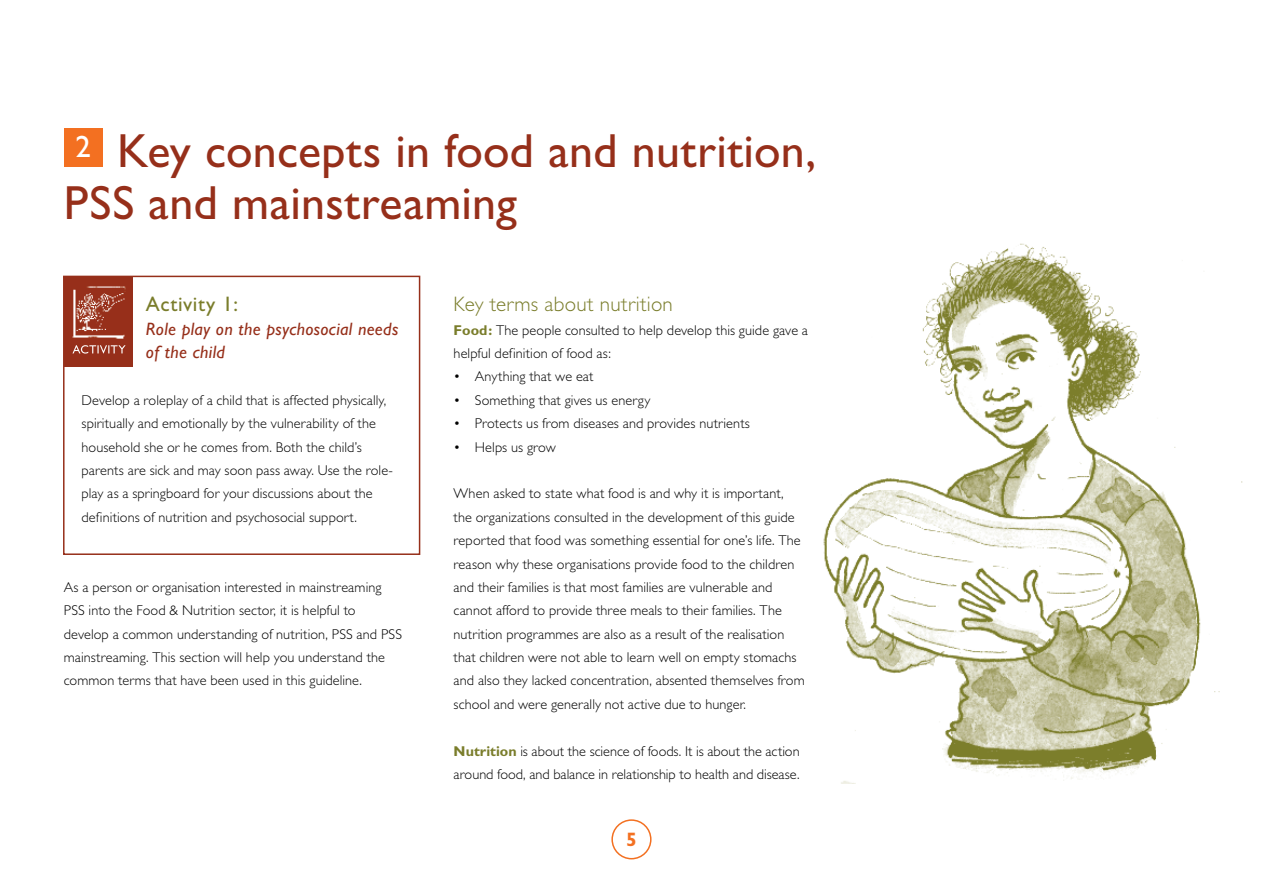
<style>
.page{position:relative;width:1263px;height:893px;background:#fff}
.page>*{position:absolute;margin:0;border:0;box-sizing:border-box;transform-origin:0 0}
.t1{font:48px/52.5px "Gill Sans";letter-spacing:.005em;color:#962f1a}
.t2{font:300 21px "Gill Sans";letter-spacing:.015em;color:#7a7d2b}
.t3{font:21px "Gill Sans";letter-spacing:.03em;color:#7a7d2b}
.t4{font:700 19.5px "Gill Sans";color:#f37021}
.t5{font:italic 18px/23.4px "Gill Sans";letter-spacing:.02em;color:#962f1a}
.t6{font:300 14.25px/23.4px "Gill Sans";letter-spacing:.005em;color:#000}
.s1{font-weight:700;color:#7a7d2b}
</style>
<div class="page">
<div style="left:611px;top:819px;width:40px;height:40px;border:2px solid #f37021;border-radius:50%"></div>
<div style="left:64px;top:128px;width:39px;height:39px;background:#f37021"></div>
<div style="left:63px;top:276px;width:357px;height:279px;border:2px solid #962f1a"></div>
<img style="left:823px;top:243px;width:420px;height:541px">
<div style="left:65px;top:277px;width:68px;height:90px;background:#962f1a"></div>
<img style="left:72px;top:286px;width:54px;height:53px">
<svg style="left:72px;top:345px;width:54px;height:9px"></svg>
<h1 class="t1" style="left:64px;top:124px;width:754px"><sup>2</sup> Key concepts in food and nutrition,<br>PSS and mainstreaming</h1>
<h2 class="t3" style="left:146px;top:292px;width:93px">Activity 1:</h2>
<p class="t5" style="left:146px;top:317px;width:254px">Role play on the psychosocial needs of the child</p>
<p class="t6" style="left:82px;top:388px;width:313px">Develop a roleplay of a child that is affected physically, spiritually and emotionally by the vulnerability of the household she or he comes from. Both the child’s parents are sick and may soon pass away. Use the role&shy;play as a springboard for your discussions about the definitions of nutrition and psychosocial support.</p>
<p class="t6" style="left:64px;top:576px;width:340px">As a person or organisation interested in mainstreaming PSS into the Food &amp; Nutrition sector, it is helpful to develop a common understanding of nutrition, PSS and PSS mainstreaming. This section will help you understand the common terms that have been used in this guideline.</p>
<h2 class="t2" style="left:454px;top:292px;width:221px">Key terms about nutrition</h2>
<p class="t6" style="left:454px;top:318px;width:356px"><span class="s1">Food:</span> The people consulted to help develop this guide gave a helpful definition of food as:</p>
<p class="t6" style="left:454px;top:365px;width:141px">• Anything that we eat</p>
<p class="t6" style="left:454px;top:388px;width:198px">• Something that gives us energy</p>
<p class="t6" style="left:454px;top:412px;width:298px">• Protects us from diseases and provides nutrients</p>
<p class="t6" style="left:454px;top:435px;width:104px">• Helps us grow</p>
<p class="t6" style="left:454px;top:482px;width:353px">When asked to state what food is and why it is important, the organizations consulted in the development of this guide reported that food was something essential for one’s life. The reason why these organisations provide food to the children and their families is that most families are vulnerable and cannot afford to provide three meals to their families. The nutrition programmes are also as a result of the realisation that children were not able to learn well on empty stomachs and also they lacked concentration, absented themselves from school and were generally not active due to hunger.</p>
<p class="t6" style="left:454px;top:739px;width:348px"><span class="s1">Nutrition</span> is about the science of foods. It is about the action around food, and balance in relationship to health and disease.</p>
<h3 class="t4" style="left:626px;top:828px;width:12px">5</h3>
</div>
